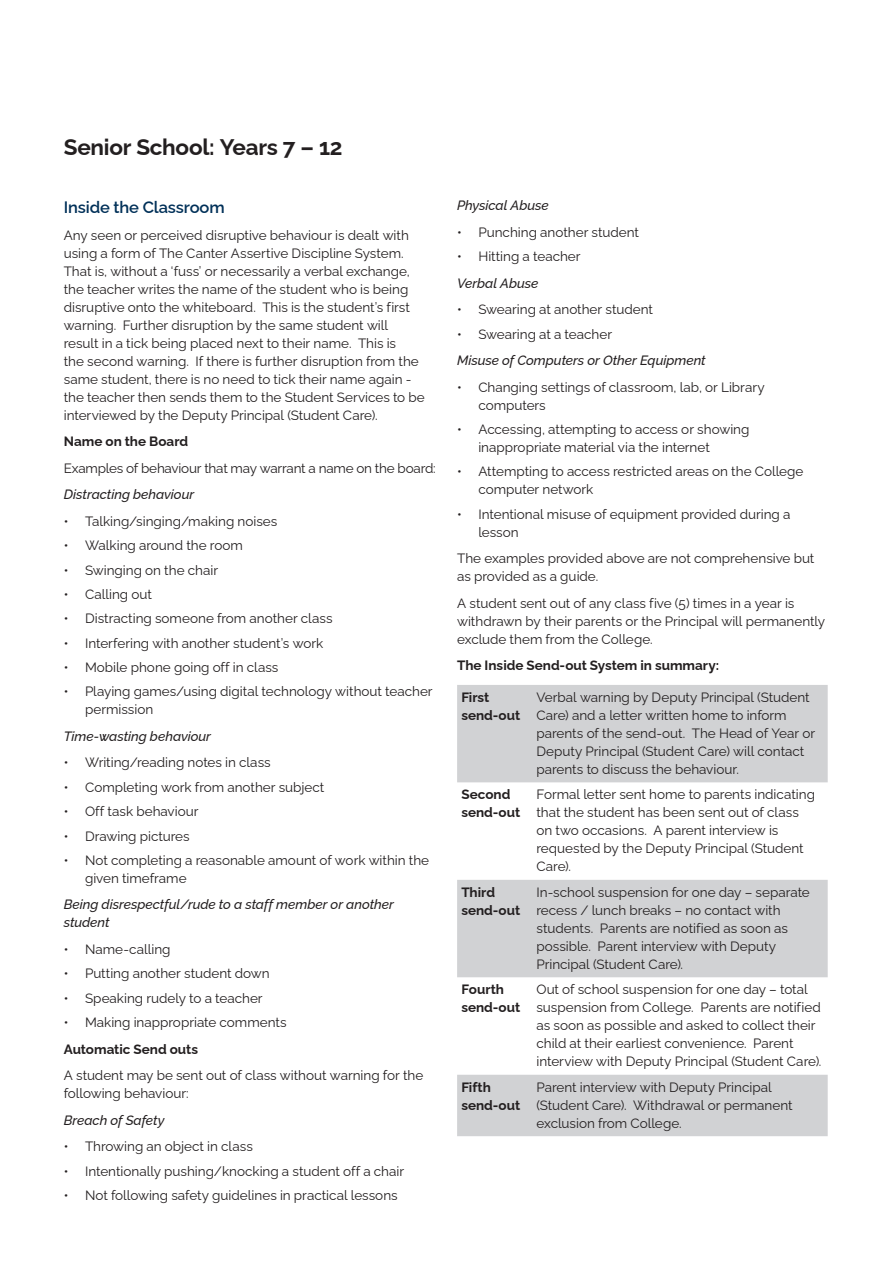
<style>
.page{position:relative;width:893px;height:1263px;background:#fff}
.page>*{position:absolute;margin:0;border:0;box-sizing:border-box;transform-origin:0 0}
.t1{font:700 22.5px "Raleway";letter-spacing:-.01em;color:#231f20}
.t2{font:600 16.5px "Raleway";letter-spacing:-.01em;color:#003058}
.t3{font:13.5px/18px "Raleway";color:#231f20}
.t4{font:italic 500 13.5px/18px "Raleway";letter-spacing:-.005em;color:#231f20}
.t5{font:700 13.5px/18px "Raleway";color:#231f20}
</style>
<div class="page">
<svg style="left:457px;top:685px;width:371px;height:451px;fill:#d1d2d4"></svg>
<h1 class="t1" style="left:64px;top:129px;width:280px">Senior School: Years 7 – 12</h1>
<p class="t2" style="left:64px;top:194px;width:162px">Inside the Classroom</p>
<p class="t3" style="left:64px;top:224px;width:363px">Any seen or perceived disruptive behaviour is dealt with using a form of The Canter Assertive Discipline System.<br>That is, without a ‘fuss’ or necessarily a verbal exchange, the teacher writes the name of the student who is being disruptive onto the whiteboard. This is the student’s first warning. Further disruption by the same student will result in a tick being placed next to their name. This is<br>the second warning. If there is further disruption from the same student, there is no need to tick their name again - the teacher then sends them to the Student Services to be interviewed by the Deputy Principal (Student Care).</p>
<p class="t5" style="left:64px;top:431px;width:126px">Name on the Board</p>
<p class="t3" style="left:64px;top:457px;width:373px">Examples of behaviour that may warrant a name on the board:</p>
<p class="t4" style="left:64px;top:484px;width:132px">Distracting behaviour</p>
<p class="t3" style="left:64px;top:510px;width:215px">• Talking/singing/making noises</p>
<p class="t3" style="left:64px;top:535px;width:181px">• Walking around the room</p>
<p class="t3" style="left:64px;top:559px;width:156px">• Swinging on the chair</p>
<p class="t3" style="left:64px;top:584px;width:90px">• Calling out</p>
<p class="t3" style="left:64px;top:608px;width:270px">• Distracting someone from another class</p>
<p class="t3" style="left:64px;top:632px;width:261px">• Interfering with another student’s work</p>
<p class="t3" style="left:64px;top:657px;width:216px">• Mobile phone going off in class</p>
<p class="t3" style="left:85px;top:681px;width:349px;text-indent:-21px">• Playing games/using digital technology without teacher permission</p>
<p class="t4" style="left:64px;top:726px;width:149px">Time-wasting behaviour</p>
<p class="t3" style="left:64px;top:752px;width:208px">• Writing/reading notes in class</p>
<p class="t3" style="left:64px;top:776px;width:262px">• Completing work from another subject</p>
<p class="t3" style="left:64px;top:801px;width:136px">• Off task behaviour</p>
<p class="t3" style="left:64px;top:825px;width:127px">• Drawing pictures</p>
<p class="t3" style="left:85px;top:850px;width:346px;text-indent:-21px">• Not completing a reasonable amount of work within the given timeframe</p>
<p class="t4" style="left:64px;top:894px;width:332px">Being disrespectful/rude to a staff member or another student</p>
<p class="t3" style="left:64px;top:939px;width:108px">• Name-calling</p>
<p class="t3" style="left:64px;top:963px;width:207px">• Putting another student down</p>
<p class="t3" style="left:64px;top:987px;width:200px">• Speaking rudely to a teacher</p>
<p class="t3" style="left:64px;top:1012px;width:224px">• Making inappropriate comments</p>
<p class="t5" style="left:64px;top:1038px;width:136px">Automatic Send outs</p>
<p class="t3" style="left:64px;top:1065px;width:361px">A student may be sent out of class without warning for the following behaviour:</p>
<p class="t4" style="left:64px;top:1109px;width:102px">Breach of Safety</p>
<p class="t3" style="left:64px;top:1136px;width:191px">• Throwing an object in class</p>
<p class="t3" style="left:64px;top:1160px;width:342px">• Intentionally pushing/knocking a student off a chair</p>
<p class="t3" style="left:64px;top:1185px;width:335px">• Not following safety guidelines in practical lessons</p>
<p class="t4" style="left:457px;top:195px;width:93px">Physical Abuse</p>
<p class="t3" style="left:457px;top:222px;width:183px">• Punching another student</p>
<p class="t3" style="left:457px;top:246px;width:125px">• Hitting a teacher</p>
<p class="t4" style="left:457px;top:272px;width:83px">Verbal Abuse</p>
<p class="t3" style="left:457px;top:299px;width:197px">• Swearing at another student</p>
<p class="t3" style="left:457px;top:323px;width:156px">• Swearing at a teacher</p>
<p class="t4" style="left:457px;top:350px;width:250px">Misuse of Computers or Other Equipment</p>
<p class="t3" style="left:478px;top:376px;width:288px;text-indent:-21px">• Changing settings of classroom, lab, or Library computers</p>
<p class="t3" style="left:478px;top:419px;width:273px;text-indent:-21px">• Accessing, attempting to access or showing inappropriate material via the internet</p>
<p class="t3" style="left:478px;top:461px;width:327px;text-indent:-21px">• Attempting to access restricted areas on the College computer network</p>
<p class="t3" style="left:478px;top:503px;width:314px;text-indent:-21px">• Intentional misuse of equipment provided during a lesson</p>
<p class="t3" style="left:457px;top:548px;width:359px">The examples provided above are not comprehensive but as provided as a guide.</p>
<p class="t3" style="left:457px;top:592px;width:370px">A student sent out of any class five (5) times in a year is withdrawn by their parents or the Principal will permanently exclude them from the College.</p>
<p class="t5" style="left:457px;top:655px;width:263px">The Inside Send-out System in summary:</p>
<p class="t5" style="left:461px;top:687px;width:60px">First send-out</p>
<p class="t3" style="left:536px;top:687px;width:280px">Verbal warning by Deputy Principal (Student Care) and a letter written home to inform parents of the send-out. The Head of Year or Deputy Principal (Student Care) will contact parents to discuss the behaviour.</p>
<p class="t5" style="left:461px;top:784px;width:60px">Second send-out</p>
<p class="t3" style="left:536px;top:784px;width:280px">Formal letter sent home to parents indicating that the student has been sent out of class on two occasions. A parent interview is requested by the Deputy Principal (Student Care).</p>
<p class="t5" style="left:461px;top:881px;width:60px">Third send-out</p>
<p class="t3" style="left:536px;top:881px;width:275px">In-school suspension for one day – separate recess / lunch breaks – no contact with students. Parents are notified as soon as possible. Parent interview with Deputy Principal (Student Care).</p>
<p class="t5" style="left:461px;top:979px;width:60px">Fourth send-out</p>
<p class="t3" style="left:536px;top:979px;width:287px">Out of school suspension for one day – total suspension from College. Parents are notified as soon as possible and asked to collect their child at their earliest convenience. Parent interview with Deputy Principal (Student Care).</p>
<p class="t5" style="left:461px;top:1076px;width:60px">Fifth send-out</p>
<p class="t3" style="left:536px;top:1076px;width:258px">Parent interview with Deputy Principal (Student Care). Withdrawal or permanent exclusion from College.</p>
</div>
